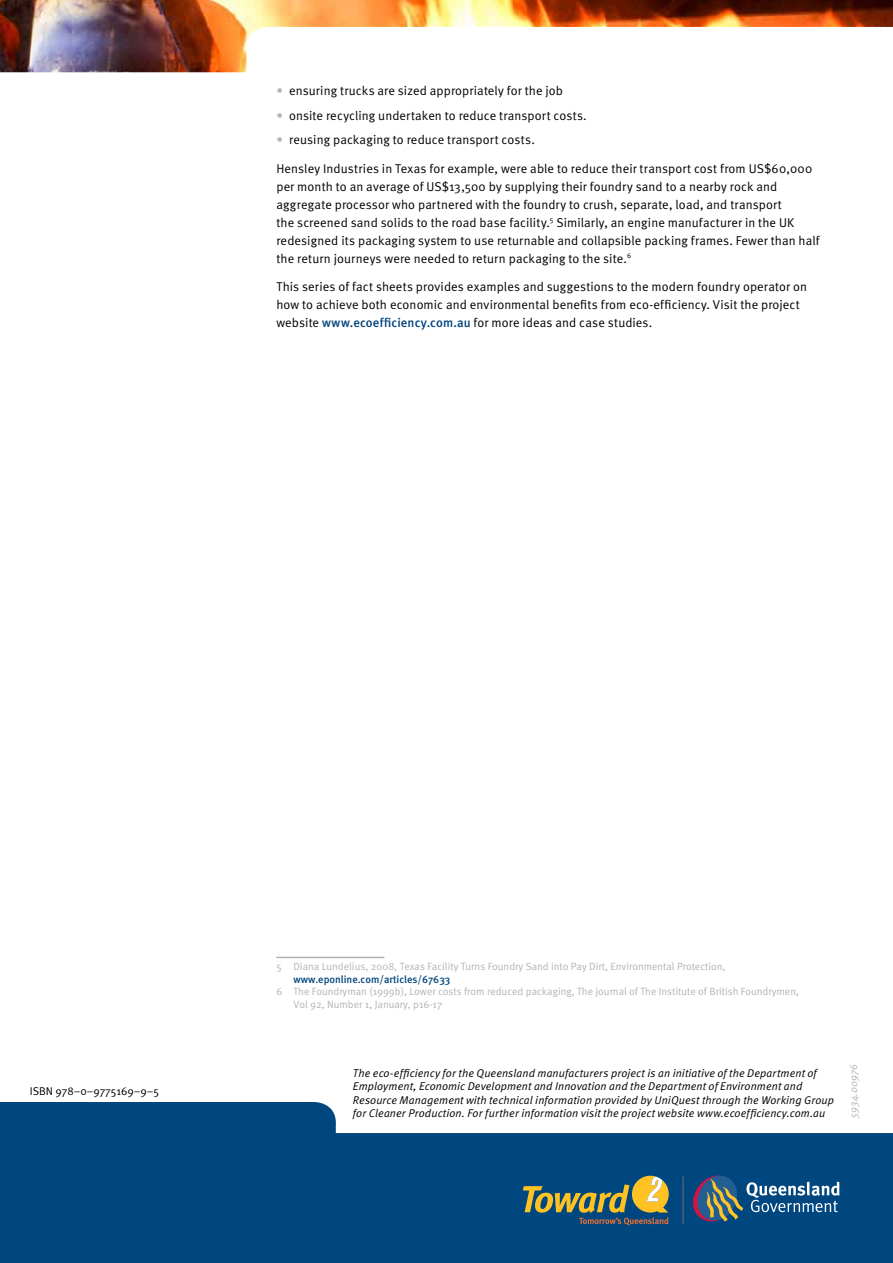
<style>
.page{position:relative;width:893px;height:1263px;background:#fff}
.page>*{position:absolute;margin:0;border:0;box-sizing:border-box;transform-origin:0 0}
.Body_Text{font:12.75px/18px "Meta Normal";letter-spacing:.01em;color:#000}
.Bullet_points{font:12.75px "Meta Normal";letter-spacing:.005em;color:#000}
.Bullet_points_-_last{font:12.75px "Meta Normal";letter-spacing:.005em;color:#000}
.Body_Text-2{font:italic 11.25px/13.5px "Meta Normal";letter-spacing:.01em;color:#000}
.Job_no{font:11.25px "Meta Normal";color:#000}
.Footnote_LHP{font:10.5px/12.6px "Meta Normal";color:#b1b4b6}
.t1{font:italic 10.5px "Meta Normal";color:#b1b4b6}
.s1{color:#b1b4b6}
.s2{font-family:"Meta";font-weight:500;color:#00447c}
</style>
<div class="page">
<img style="left:0;top:0;width:893px;height:72px">
<svg style="left:0;top:1102px;width:893px;height:161px;background:#226091"></svg>
<svg style="left:523px;top:1176px;width:146px;height:49px;background:#5c7263"></svg>
<svg style="left:691px;top:1172px;width:149px;height:53px;background:#326289"></svg>
<hr style="left:683px;top:1176px;width:1px;height:48px;background:#6d6e71">
<hr style="left:276px;top:957px;width:108px;height:1px;background:#b1b4b6">
<p class="Bullet_points" style="left:276px;top:83px;width:288px"><span class="s1">•</span> ensuring trucks are sized appropriately for the job</p>
<p class="Bullet_points" style="left:276px;top:108px;width:312px"><span class="s1">•</span> onsite recycling undertaken to reduce transport costs.</p>
<p class="Bullet_points_-_last" style="left:276px;top:132px;width:260px"><span class="s1">•</span> reusing packaging to reduce transport costs.</p>
<p class="Body_Text" style="left:276px;top:159px;width:545px">Hensley Industries in Texas for example, were able to reduce their transport cost from US$60,000 per month to an average of US$13,500 by supplying their foundry sand to a nearby rock and aggregate processor who partnered with the foundry to crush, separate, load, and transport<br>the screened sand solids to the road base facility.<sup>5</sup> Similarly, an engine manufacturer in the UK redesigned its packaging system to use returnable and collapsible packing frames. Fewer than half the return journeys were needed to return packaging to the site.<sup>6</sup></p>
<p class="Body_Text" style="left:276px;top:278px;width:532px">This series of fact sheets provides examples and suggestions to the modern foundry operator on how to achieve both economic and environmental benefits from eco-efficiency. Visit the project website <span class="s2">www.ecoefficiency.com.au</span> for more ideas and case studies.</p>
<p class="Job_no" style="left:30px;top:1085px;width:131px">ISBN 978–0–9775169–9–5</p>
<p class="Footnote_LHP" style="left:293px;top:960px;width:434px;text-indent:-17px">5 Diana Lundelius, 2008, Texas Facility Turns Foundry Sand into Pay Dirt, Environmental Protection, <span class="s2">www.eponline.com/articles/67633</span></p>
<p class="Footnote_LHP" style="left:293px;top:985px;width:507px;text-indent:-17px">6 The Foundryman (1999b), Lower costs from reduced packaging, The journal of The Institute of British Foundrymen,<br>Vol 92, Number 1, January, p16-17</p>
<p class="Body_Text-2" style="left:353px;top:1066px;width:483px">The eco-efficiency for the Queensland manufacturers project is an initiative of the Department of Employment, Economic Development and Innovation and the Department of Environment and Resource Management with technical information provided by UniQuest through the Working Group for Cleaner Production. For further information visit the project website www.ecoefficiency.com.au</p>
<p class="t1" style="left:847px;top:1118px;width:56px;rotate:-90deg">5934.00976</p>
</div>
